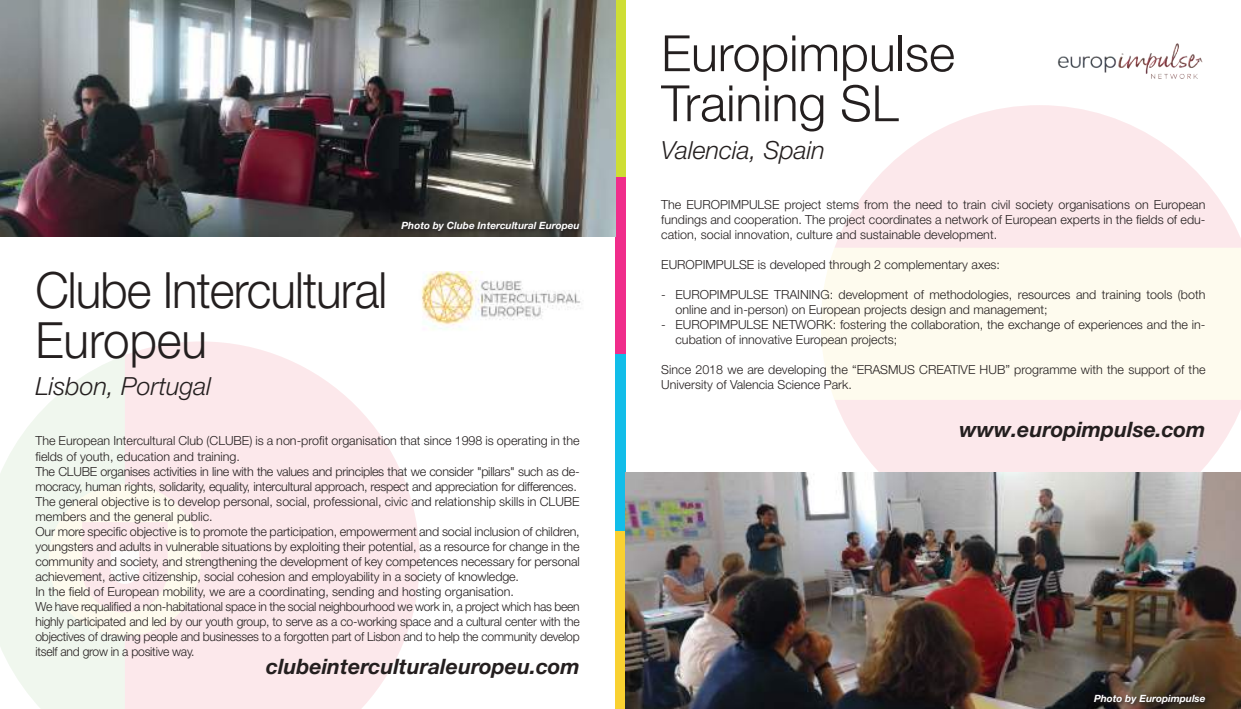
<style>
.page{position:relative;width:1241px;height:709px;background:#fff}
.page>*{position:absolute;margin:0;border:0;box-sizing:border-box;transform-origin:0 0}
.t1{font:300 50px/50px "Helvetica Neue LT Pro";letter-spacing:-.02em;color:#241f1f;scale:.95 1}
.t2{font:300 50px/50px "Helvetica Neue LT Pro";color:#241f1f}
.t3{font:italic 300 25px "Helvetica Neue LT Pro";color:#241f1f}
.t4{font:italic 700 21.25px "Helvetica Neue LT Pro";color:#241f1f}
.t5{font:300 12.5px/15px "Helvetica Neue LT Pro";letter-spacing:-.01em;color:#241f1f}
.t6{font:italic 700 10px "Helvetica Neue LT Pro";color:#fff}
</style>
<div class="page">
<div style="left:821px;top:248px;width:419px;height:152px;background:#fefbee"></div>
<svg style="left:835px;top:105px;width:405px;height:143px;fill:#fce8eb"></svg>
<svg style="left:835px;top:400px;width:405px;height:72px;background:#fce9ec"></svg>
<svg style="left:0;top:355px;width:125px;height:354px;fill:#f0f7ee"></svg>
<svg style="left:125px;top:341px;width:294px;height:368px;background:#fceaed"></svg>
<div style="left:49px;top:484px;width:152px;height:152px;background:#fefbee;border-radius:50%"></div>
<svg style="left:82px;top:522px;width:86px;height:90px"></svg>
<div style="left:615px;top:0;width:10px;height:177px;background:#cede34"></div>
<div style="left:615px;top:177px;width:10px;height:177px;background:#f02d8b"></div>
<div style="left:615px;top:354px;width:10px;height:177px;background:#11bde9"></div>
<div style="left:615px;top:531px;width:10px;height:178px;background:#f9d131"></div>
<img style="left:0;top:0;width:615px;height:236px">
<svg style="left:399px;top:219px;width:185px;height:17px;background:#393732"></svg>
<img style="left:625px;top:472px;width:615px;height:237px">
<svg style="left:1091px;top:692px;width:118px;height:16px;background:#3b2e25"></svg>
<img style="left:421px;top:272px;width:160px;height:58px">
<img style="left:1048px;top:43px;width:157px;height:80px">
<p class="t6" style="left:401px;top:219px;width:179px">Photo by Clube Intercultural Europeu</p>
<h1 class="t1" style="left:35px;top:264px;width:372px">Clube Intercultural<br>Europeu</h1>
<h2 class="t3" style="left:35px;top:371px;width:177px">Lisbon, Portugal</h2>
<p class="t5" style="left:35px;top:433px;width:545px">The European Intercultural Club (CLUBE) is a non-profit organisation that since 1998 is operating in the fields of youth, education and training.<br>The CLUBE organises activities in line with the values and principles that we consider "pillars" such as de&shy;mocracy, human rights, solidarity, equality, intercultural approach, respect and appreciation for differences.<br>The general objective is to develop personal, social, professional, civic and relationship skills in CLUBE members and the general public.<br>Our more specific objective is to promote the participation, empowerment and social inclusion of children, youngsters and adults in vulnerable situations by exploiting their potential, as a resource for change in the community and society, and strengthening the development of key competences necessary for personal achievement, active citizenship, social cohesion and employability in a society of knowledge.<br>In the field of European mobility, we are a coordinating, sending and hosting organisation.<br>We have requalified a non-habitational space in the social neighbourhood we work in, a project which has been highly participated and led by our youth group, to serve as a co-working space and a cultural center with the objectives of drawing people and businesses to a forgotten part of Lisbon and to help the community develop itself and grow in a positive way.</p>
<h3 class="t4" style="left:266px;top:653px;width:315px">clubeinterculturaleuropeu.com</h3>
<h1 class="t2" style="left:661px;top:27px;width:295px">Europimpulse<br>Training SL</h1>
<h2 class="t3" style="left:661px;top:135px;width:165px">Valencia, Spain</h2>
<p class="t5" style="left:661px;top:197px;width:545px;text-align:justify">The EUROPIMPULSE project stems from the need to train civil society organisations on European fundings and cooperation. The project coordinates a network of European experts in the fields of edu&shy;cation, social innovation, culture and sustainable development.</p>
<p class="t5" style="left:661px;top:257px;width:340px">EUROPIMPULSE is developed through 2 complementary axes:</p>
<p class="t5" style="left:675px;top:287px;width:531px;text-indent:-14px">- EUROPIMPULSE TRAINING: development of methodologies, resources and training tools (both online and in-person) on European projects design and management;</p>
<p class="t5" style="left:675px;top:317px;width:531px;text-indent:-14px">- EUROPIMPULSE NETWORK: fostering the collaboration, the exchange of experiences and the in&shy;cubation of innovative European projects;</p>
<p class="t5" style="left:661px;top:362px;width:545px">Since 2018 we are developing the “ERASMUS CREATIVE HUB” programme with the support of the<br>University of Valencia Science Park.</p>
<h3 class="t4" style="left:959px;top:416px;width:247px">www.europimpulse.com</h3>
<p class="t6" style="left:1093px;top:692px;width:113px">Photo by Europimpulse</p>
</div>
